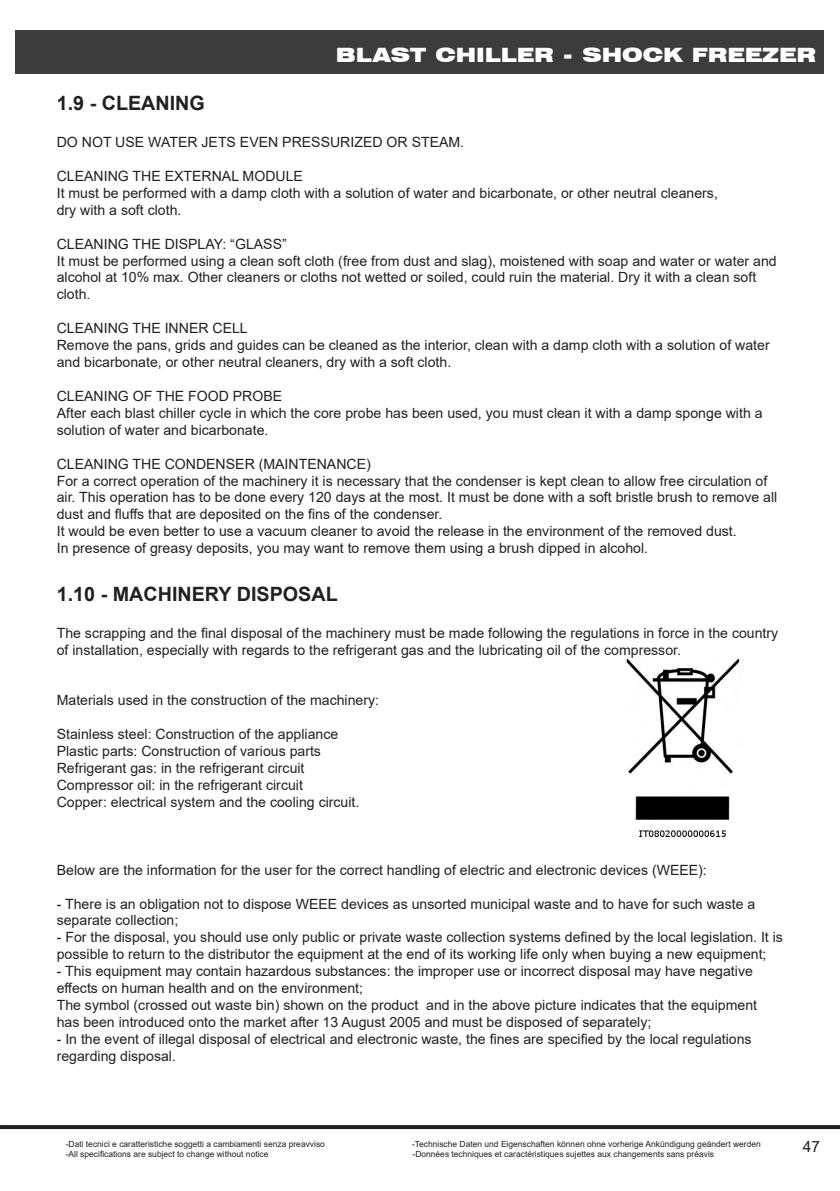
<style>
.page{position:relative;width:840px;height:1191px;background:#fff}
.page>*{position:absolute;margin:0;border:0;box-sizing:border-box;transform-origin:0 0}
.Capitolo{font:700 19.8px "Arial";color:#231f20}
.t1{font:900 expanded 19.8px "Swiss 721 BT";color:#fff}
.t2{font:15.6px "Arial";color:#231f20}
.Testo{font:14px/17px "Arial";color:#231f20}
.Paragrafo_base{font:14px/17px "Arial";color:#231f20}
.t3{font:8.4px "Arial";color:#231f20}
</style>
<div class="page">
<svg style="left:1px;top:1125px;width:838px;height:4px;background:#272324"></svg>
<div style="left:16px;top:30px;width:807px;height:44px;background:#3c3c3c"></div>
<img style="left:626px;top:659px;width:114px;height:178px">
<h1 class="t1" style="left:336px;top:43px;width:481px">BLAST CHILLER - SHOCK FREEZER</h1>
<p class="Capitolo" style="left:57px;top:89px;width:150px">1.9 - CLEANING</p>
<p class="Testo" style="left:57px;top:134px;width:408px">DO NOT USE WATER JETS EVEN PRESSURIZED OR STEAM.</p>
<p class="Testo" style="left:57px;top:167px;width:247px">CLEANING THE EXTERNAL MODULE</p>
<p class="Testo" style="left:57px;top:184px;width:662px">It must be performed with a damp cloth with a solution of water and bicarbonate, or other neutral cleaners,</p>
<p class="Testo" style="left:57px;top:201px;width:126px">dry with a soft cloth.</p>
<p class="Testo" style="left:57px;top:235px;width:231px">CLEANING THE DISPLAY: “GLASS”</p>
<p class="Testo" style="left:57px;top:252px;width:721px">It must be performed using a clean soft cloth (free from dust and slag), moistened with soap and water or water and alcohol at 10% max. Other cleaners or cloths not wetted or soiled, could ruin the material. Dry it with a clean soft cloth.</p>
<p class="Testo" style="left:57px;top:320px;width:192px">CLEANING THE INNER CELL</p>
<p class="Testo" style="left:57px;top:337px;width:714px">Remove the pans, grids and guides can be cleaned as the interior, clean with a damp cloth with a solution of water and bicarbonate, or other neutral cleaners, dry with a soft cloth.</p>
<p class="Testo" style="left:57px;top:387px;width:227px">CLEANING OF THE FOOD PROBE</p>
<p class="Testo" style="left:57px;top:404px;width:707px">After each blast chiller cycle in which the core probe has been used, you must clean it with a damp sponge with a solution of water and bicarbonate.</p>
<p class="Testo" style="left:57px;top:455px;width:315px">CLEANING THE CONDENSER (MAINTENANCE)</p>
<p class="Testo" style="left:57px;top:472px;width:721px">For a correct operation of the machinery it is necessary that the condenser is kept clean to allow free circulation of air. This operation has to be done every 120 days at the most. It must be done with a soft bristle brush to remove all dust and fluffs that are deposited on the fins of the condenser.</p>
<p class="Testo" style="left:57px;top:523px;width:681px">It would be even better to use a vacuum cleaner to avoid the release in the environment of the removed dust.</p>
<p class="Testo" style="left:57px;top:539px;width:592px">In presence of greasy deposits, you may want to remove them using a brush dipped in alcohol.</p>
<p class="Capitolo" style="left:57px;top:579px;width:282px">1.10 - MACHINERY DISPOSAL</p>
<p class="Testo" style="left:57px;top:624px;width:722px">The scrapping and the final disposal of the machinery must be made following the regulations in force in the country of installation, especially with regards to the refrigerant gas and the lubricating oil of the compressor.</p>
<p class="Testo" style="left:57px;top:692px;width:323px">Materials used in the construction of the machinery:</p>
<p class="Testo" style="left:57px;top:726px;width:283px">Stainless steel: Construction of the appliance</p>
<p class="Testo" style="left:57px;top:742px;width:265px">Plastic parts: Construction of various parts</p>
<p class="Testo" style="left:57px;top:759px;width:249px">Refrigerant gas: in the refrigerant circuit</p>
<p class="Testo" style="left:57px;top:776px;width:247px">Compressor oil: in the refrigerant circuit</p>
<p class="Testo" style="left:57px;top:793px;width:304px">Copper: electrical system and the cooling circuit.</p>
<p class="Paragrafo_base" style="left:57px;top:861px;width:651px">Below are the information for the user for the correct handling of electric and electronic devices (WEEE):</p>
<p class="Paragrafo_base" style="left:57px;top:895px;width:699px">- There is an obligation not to dispose WEEE devices as unsorted municipal waste and to have for such waste a separate collection;</p>
<p class="Paragrafo_base" style="left:57px;top:929px;width:727px">- For the disposal, you should use only public or private waste collection systems defined by the local legislation. It is possible to return to the distributor the equipment at the end of its working life only when buying a new equipment;</p>
<p class="Paragrafo_base" style="left:57px;top:962px;width:697px">- This equipment may contain hazardous substances: the improper use or incorrect disposal may have negative effects on human health and on the environment;</p>
<p class="Paragrafo_base" style="left:57px;top:996px;width:701px">The symbol (crossed out waste bin) shown on the product and in the above picture indicates that the equipment has been introduced onto the market after 13 August 2005 and must be disposed of separately;</p>
<p class="Paragrafo_base" style="left:57px;top:1030px;width:696px">- In the event of illegal disposal of electrical and electronic waste, the fines are specified by the local regulations regarding disposal.</p>
<p class="t3" style="left:66px;top:1138px;width:260px">-Dati tecnici e caratteristiche soggetti a cambiamenti senza preavviso</p>
<p class="t3" style="left:412px;top:1138px;width:350px">-Technische Daten und Eigenschaften können ohne vorherige Ankündigung geändert werden</p>
<p class="t3" style="left:66px;top:1148px;width:204px">-All specifications are subject to change without notice</p>
<p class="t3" style="left:412px;top:1148px;width:303px">-Données techniques et caractéristiques sujettes aux changements sans préavis</p>
<p class="t2" style="left:802px;top:1136px;width:19px">47</p>
</div>
